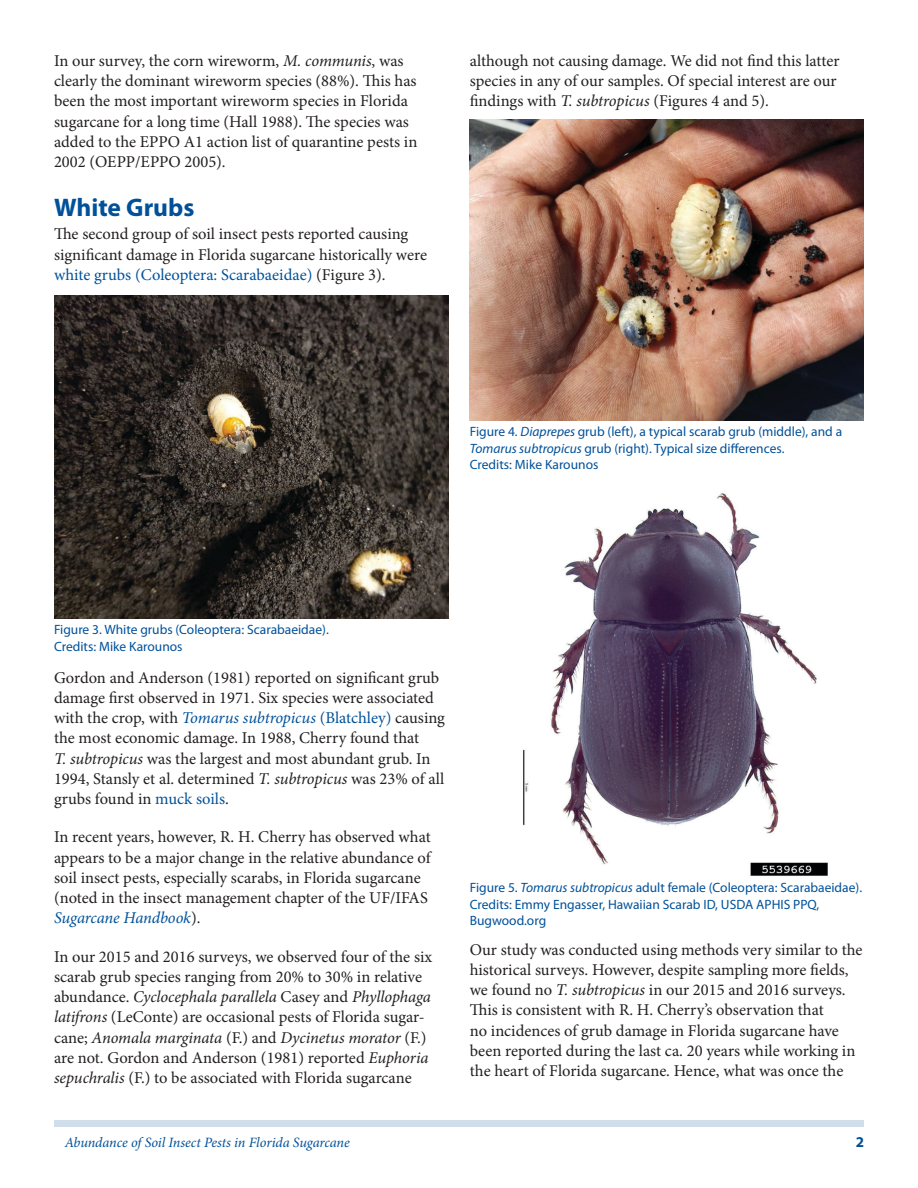
<style>
.page{position:relative;width:918px;height:1188px;background:#fff}
.page>*{position:absolute;margin:0;border:0;box-sizing:border-box;transform-origin:0 0}
.SectionHeading0{font:700 25.5px "Myriad Pro";color:#01519a}
.Paragraph{font:16.5px/20.2px "Minion Pro";color:#231f20}
.t1{font:700 15px "Myriad Pro";color:#01519a}
.RunningTitleItalics{font:italic 14.25px "Minion Pro";letter-spacing:-.005em;color:#01519a}
.t2{font:13.5px/16.5px "Myriad Pro";color:#01519a}
.s1{font-style:italic}
.s2{color:#01519a}
.s3{font-style:italic;color:#01519a}
</style>
<div class="page">
<div style="left:54px;top:1120px;width:810px;height:7px;background:#d0deeb"></div>
<img style="left:54px;top:296px;width:394px;height:323px">
<img style="left:470px;top:120px;width:394px;height:301px">
<img style="left:523px;top:492px;width:305px;height:384px">
<p class="Paragraph" style="left:54px;top:51px;width:365px">In our survey, the corn wireworm, <span class="s1">M. communis</span>, was clearly the dominant wireworm species (88%). This has been the most important wireworm species in Florida sugarcane for a long time (Hall 1988). The species was added to the EPPO A1 action list of quarantine pests in 2002 (OEPP/EPPO 2005).</p>
<p class="SectionHeading0" style="left:54px;top:191px;width:142px">White Grubs</p>
<p class="Paragraph" style="left:54px;top:224px;width:375px">The second group of soil insect pests reported causing significant damage in Florida sugarcane historically were <span class="s2">white grubs (Coleoptera: Scarabaeidae)</span> (Figure 3).</p>
<p class="Paragraph" style="left:470px;top:51px;width:371px">although not causing damage. We did not find this latter species in any of our samples. Of special interest are our findings with <span class="s1">T. subtropicus</span> (Figures 4 and 5).</p>
<p class="t2" style="left:470px;top:423px;width:374px">Figure 4. <span class="s1">Diaprepes</span> grub (left), a typical scarab grub (middle), and a<br><span class="s1">Tomarus subtropicus</span> grub (right). Typical size differences.<br>Credits: Mike Karounos</p>
<p class="t2" style="left:54px;top:621px;width:276px">Figure 3. White grubs (Coleoptera: Scarabaeidae).<br>Credits: Mike Karounos</p>
<p class="Paragraph" style="left:54px;top:667px;width:393px">Gordon and Anderson (1981) reported on significant grub damage first observed in 1971. Six species were associated with the crop, with <span class="s3">Tomarus subtropicus</span> <span class="s2">(Blatchley)</span> causing the most economic damage. In 1988, Cherry found that<br><span class="s1">T. subtropicus</span> was the largest and most abundant grub. In 1994, Stansly et al. determined <span class="s1">T. subtropicus</span> was 23% of all grubs found in <span class="s2">muck soils</span>.</p>
<p class="Paragraph" style="left:54px;top:827px;width:378px">In recent years, however, R. H. Cherry has observed what appears to be a major change in the relative abundance of soil insect pests, especially scarabs, in Florida sugarcane (noted in the insect management chapter of the UF/IFAS <span class="s3">Sugarcane Handbook</span>).</p>
<p class="Paragraph" style="left:54px;top:946px;width:380px">In our 2015 and 2016 surveys, we observed four of the six scarab grub species ranging from 20% to 30% in relative abundance. <span class="s1">Cyclocephala parallela</span> Casey and <span class="s1">Phyllophaga latifrons</span> (LeConte) are occasional pests of Florida sugar&shy;cane; <span class="s1">Anomala marginata</span> (F.) and <span class="s1">Dycinetus morator</span> (F.) are not. Gordon and Anderson (1981) reported <span class="s1">Euphoria sepuchralis</span> (F.) to be associated with Florida sugarcane</p>
<p class="t2" style="left:470px;top:879px;width:394px">Figure 5. <span class="s1">Tomarus subtropicus</span> adult female (Coleoptera: Scarabaeidae).<br>Credits: Emmy Engasser, Hawaiian Scarab ID, USDA APHIS PPQ,<br>Bugwood.org</p>
<p class="Paragraph" style="left:470px;top:939px;width:394px">Our study was conducted using methods very similar to the historical surveys. However, despite sampling more fields, we found no <span class="s1">T. subtropicus</span> in our 2015 and 2016 surveys.<br>This is consistent with R. H. Cherry’s observation that<br>no incidences of grub damage in Florida sugarcane have been reported during the last ca. 20 years while working in the heart of Florida sugarcane. Hence, what was once the</p>
<p class="RunningTitleItalics" style="left:65px;top:1133px;width:287px">Abundance of Soil Insect Pests in Florida Sugarcane</p>
<p class="t1" style="left:856px;top:1133px;width:10px">2</p>
</div>
